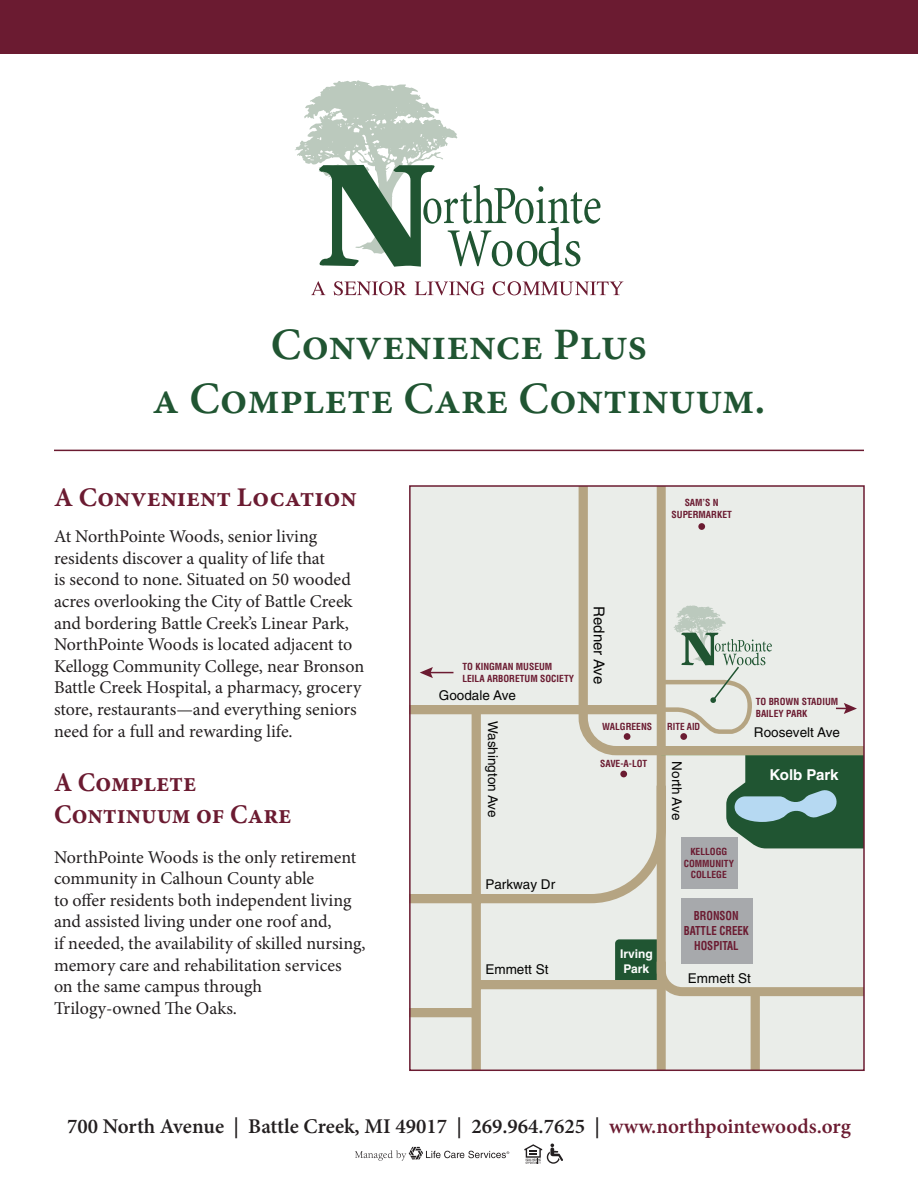
<style>
.page{position:relative;width:918px;height:1188px;background:#fff}
.page>*{position:absolute;margin:0;border:0;box-sizing:border-box;transform-origin:0 0}
.t1{font:600 45px "Minion Pro";color:#205532}
.t2{font:700 27px "Minion Pro";color:#6b1b31;scale:.95 1}
.t3{font:700 27px "Minion Pro";color:#6b1b31}
.t4{font:600 21px "Minion Pro";color:#231f20}
.t5{font:18px/21.6px "Minion Pro";color:#231f20}
.t6{font:15px "Helvetica";color:#050504}
.t7{font:700 15px "Helvetica";color:#fff}
.t8{font:13.5px "Helvetica";color:#050504}
.t9{font:700 condensed 12px/15px "Helvetica";color:#6b1b31;text-align:center;scale:.9 1}
.t10{font:700 12px/15px "Helvetica";color:#fff}
.t11{font:700 condensed 9.45px/11.9px "Helvetica";color:#6b1b31;text-align:center}
.s1{color:#6b1b31}
</style>
<div class="page">
<div style="left:0;top:0;width:918px;height:54px;background:#6b1b31"></div>
<svg style="left:524px;top:1144px;width:39px;height:20px"></svg>
<svg style="left:355px;top:1147px;width:154px;height:14px"></svg>
<svg style="left:295px;top:80px;width:306px;height:187px"></svg>
<svg style="left:311px;top:281px;width:14px;height:14px"></svg>
<svg style="left:334px;top:281px;width:73px;height:14px"></svg>
<svg style="left:415px;top:281px;width:70px;height:14px"></svg>
<svg style="left:493px;top:281px;width:130px;height:14px"></svg>
<hr style="left:54px;top:450px;width:810px;height:1px;background:#6b1b31">
<svg style="left:412px;top:488px;width:450px;height:580px;background:#d9ddd5"></svg>
<svg style="left:657px;top:605px;width:115px;height:133px;background:#d2d6cc"></svg>
<div style="left:624px;top:733px;width:6px;height:7px;background:#6b1b31;border-radius:50%"></div>
<div style="left:620px;top:771px;width:7px;height:6px;background:#6b1b31;border-radius:50%"></div>
<div style="left:698px;top:523px;width:7px;height:7px;background:#6b1b31;border-radius:50%"></div>
<div style="left:680px;top:733px;width:7px;height:7px;background:#6b1b31;border-radius:50%"></div>
<svg style="left:420px;top:667px;width:33px;height:11px"></svg>
<svg style="left:836px;top:703px;width:21px;height:11px"></svg>
<div style="left:409px;top:485px;width:456px;height:586px;border:2px solid #6b1b31"></div>
<p class="t1" style="left:271px;top:313px;width:378px">Convenience Plus</p>
<p class="t1" style="left:153px;top:367px;width:614px">a Complete Care Continuum.</p>
<p class="t3" style="left:54px;top:478px;width:304px">A Convenient Location</p>
<p class="t5" style="left:54px;top:526px;width:265px">At NorthPointe Woods, senior living</p>
<p class="t5" style="left:54px;top:547px;width:273px">residents discover a quality of life that</p>
<p class="t5" style="left:54px;top:569px;width:312px">is second to none. Situated on 50 wooded acres overlooking the City of Battle Creek and bordering Battle Creek’s Linear Park, NorthPointe Woods is located adjacent to Kellogg Community College, near Bronson Battle Creek Hospital, a pharmacy, grocery store, restaurants—and everything seniors need for a full and rewarding life.</p>
<p class="t2" style="left:54px;top:763px;width:151px">A Complete</p>
<p class="t2" style="left:54px;top:795px;width:252px">Continuum of Care</p>
<p class="t5" style="left:54px;top:846px;width:304px">NorthPointe Woods is the only retirement community in Calhoun County able</p>
<p class="t5" style="left:54px;top:889px;width:299px">to offer residents both independent living and assisted living under one roof and,</p>
<p class="t5" style="left:54px;top:933px;width:313px">if needed, the availability of skilled nursing, memory care and rehabilitation services</p>
<p class="t5" style="left:54px;top:976px;width:210px">on the same campus through</p>
<p class="t5" style="left:54px;top:997px;width:185px">Trilogy-owned The Oaks.</p>
<p class="t11" style="left:672px;top:497px;width:62px">SAM’S N<br>SUPERMARKET</p>
<p class="t11" style="left:462px;top:661px;width:113px;text-align:left">TO KINGMAN MUSEUM<br>LEILA ARBORETUM SOCIETY</p>
<p class="t8" style="left:439px;top:687px;width:79px">Goodale Ave</p>
<p class="t8" style="left:501px;top:721px;width:98px;rotate:90deg">Washington Ave</p>
<p class="t8" style="left:485px;top:876px;width:71px">Parkway Dr</p>
<p class="t8" style="left:485px;top:961px;width:65px">Emmett St</p>
<p class="t6" style="left:608px;top:606px;width:80px;rotate:90deg">Redner Ave</p>
<p class="t11" style="left:602px;top:720px;width:52px">WALGREENS</p>
<p class="t11" style="left:600px;top:758px;width:49px">SAVE-A-LOT</p>
<p class="t10" style="left:620px;top:946px;width:34px">Irving<br>Park</p>
<p class="t11" style="left:667px;top:720px;width:35px">RITE AID</p>
<p class="t8" style="left:685px;top:761px;width:61px;rotate:90deg">North Ave</p>
<p class="t11" style="left:756px;top:695px;width:84px;text-align:left">TO BROWN STADIUM<br>BAILEY PARK</p>
<p class="t8" style="left:754px;top:725px;width:88px">Roosevelt Ave</p>
<p class="t7" style="left:770px;top:765px;width:71px">Kolb Park</p>
<p class="t11" style="left:684px;top:845px;width:52px">KELLOGG<br>COMMUNITY<br>COLLEGE</p>
<p class="t9" style="left:684px;top:908px;width:74px">BRONSON<br>BATTLE CREEK<br>HOSPITAL</p>
<p class="t8" style="left:688px;top:970px;width:65px">Emmett St</p>
<p class="t4" style="left:67px;top:1112px;width:785px">700 North Avenue | Battle Creek, MI 49017 | 269.964.7625 | <span class="s1">www.northpointewoods.org</span></p>
</div>
